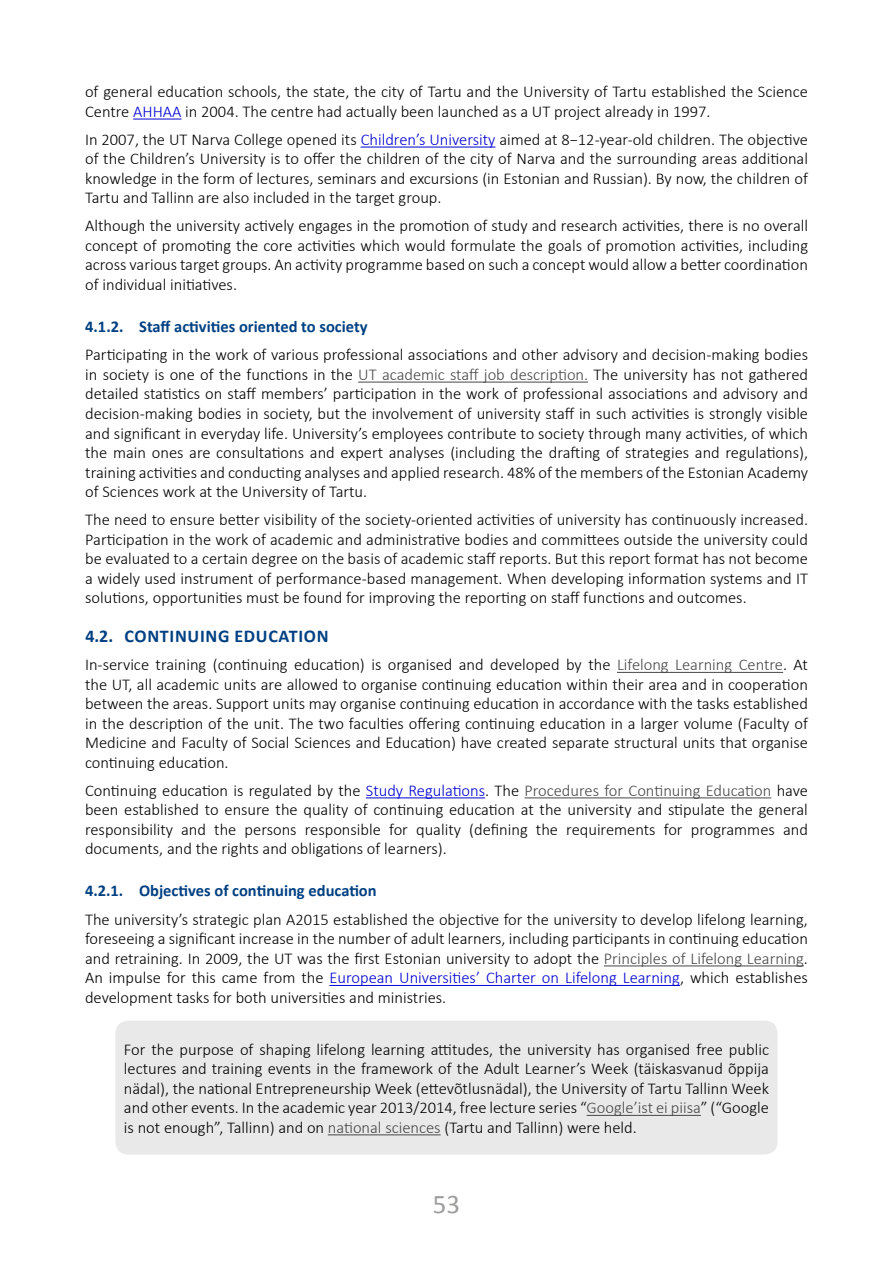
<style>
.page{position:relative;width:893px;height:1263px;background:#fff}
.page>*{position:absolute;margin:0;border:0;box-sizing:border-box;transform-origin:0 0}
.t1{font:27px "Calibri";color:#9d9d9c}
.t2{font:700 18px "Calibri";color:#004082}
.t3{font:300 16.5px/19.5px "Calibri";color:#000;text-align:justify}
.t4{font:700 16.5px "Calibri";color:#004082}
.s1{color:#0000d1}
.s2{color:#474747}
</style>
<div class="page">
<hr style="left:133px;top:119px;width:49px;height:1px;background:#0000d1">
<hr style="left:361px;top:147px;width:134px;height:1px;background:#0000d1">
<hr style="left:358px;top:382px;width:230px;height:1px;background:#474747">
<hr style="left:617px;top:672px;width:166px;height:1px;background:#474747">
<hr style="left:366px;top:798px;width:119px;height:1px;background:#0000d1">
<hr style="left:525px;top:798px;width:246px;height:1px;background:#474747">
<hr style="left:604px;top:966px;width:200px;height:1px;background:#474747">
<hr style="left:330px;top:985px;width:350px;height:1px;background:#0000d1">
<div style="left:115px;top:1020px;width:662px;height:134px;background:#e9e9e9;border-radius:13px"></div>
<hr style="left:587px;top:1115px;width:114px;height:1px;background:#474747">
<hr style="left:328px;top:1134px;width:113px;height:1px;background:#474747">
<p class="t3" style="left:85px;top:82px;width:724px">of general education schools, the state, the city of Tartu and the University of Tartu established the Science<br>Centre <span class="s1">AHHAA</span> in 2004. The centre had actually been launched as a UT project already in 1997.</p>
<p class="t3" style="left:85px;top:130px;width:725px">I n 2007, the UTNarva College opened its <span class="s1">Children’s University</span> aimed at 8−12-year-old children. The objective of the Children’s University is to offer the children of the city of Narva and the surrounding areas additional knowledge in the form of lectures, seminars and excursions (in Estonian and Russian). By now, the children of Tartu and Tallinn are also included in the target group.</p>
<p class="t3" style="left:85px;top:216px;width:724px">Although the university actively engages in the promotion of study and research activities, there is no overall concept of promoting the core activities which would formulate the goals of promotion activities, including across various target groups. An activity programme based on such a concept would allow a better coordination of individual initiatives.</p>
<p class="t4" style="left:85px;top:316px;width:284px">4.1.2. Staff activities oriented to society</p>
<p class="t3" style="left:85px;top:345px;width:724px">Participating in the work of various professional associations and other advisory and decision-making bodies in society is one of the functions in the <span class="s2">UT academic staff job description.</span> The university has not gathered detailed statistics on staff members’ participation in the work of professional associations and advisory and decision-making bodies in society, but the involvement of university staff in such activities is strongly visible and significant in everyday life. University’s employees contribute to society through many activities, of which the main ones are consultations and expert analyses (including the drafting of strategies and regulations), training activities and conducting analyses and applied research. 48% of the members of the Estonian Academy of Sciences work at the University of Tartu.</p>
<p class="t3" style="left:85px;top:510px;width:724px;text-align:left">The need to ensure better visibility of the society-oriented activities of university has continuously increased.<br>Participation in the work of academic and administrative bodies and committees outside the university could be evaluated to a certain degree on the basis of academic staff reports. But this report format has not become a widely used instrument of performance-based management. When developing information systems and IT solutions, opportunities must be found for improving the reporting on staff functions and outcomes.</p>
<p class="t2" style="left:85px;top:625px;width:61px">4.2. Continuin</p>
<p class="t2" style="left:218px;top:625px;width:28px">g education</p>
<p class="t3" style="left:85px;top:655px;width:725px">I n-service training (continuing education) is organised and developed by the <span class="s2">Lifelong Learning Centre</span>. At the UT, all academic units are allowed to organise continuing education within their area and in cooperation between the areas. Support units may organise continuing education in accordance with the tasks established in the description of the unit. The two faculties offering continuing education in a larger volume (Faculty of Medicine and Faculty of Social Sciences and Education) have created separate structural units that organise continuing education.</p>
<p class="t3" style="left:85px;top:780px;width:724px">Continuing education is regulated by the <span class="s1">Study Regulations</span>. The <span class="s2">Procedures for Continuing Education</span> have been established to ensure the quality of continuing education at the university and stipulate the general responsibility and the persons responsible for quality (defining the requirements for programmes and documents, and the rights and obligations of learners).</p>
<p class="t4" style="left:85px;top:880px;width:293px">4.2.1. Objectives of continuing education</p>
<p class="t3" style="left:85px;top:909px;width:724px">The university’s strategic plan A2015 established the objective for the university to develop lifelong learning, foreseeing a significant increase in the number of adult learners, including participants in continuing education and retraining. I n 2009, the UT was the first Estonian university to adopt the <span class="s2">Principles of Lifelong Learning</span>.<br>An impulse for this came from the <span class="s1">European Universities’ Charter on Lifelong Learning</span>, which establishes development tasks for both universities and ministries.</p>
<p class="t3" style="left:124px;top:1039px;width:647px">For the purpose of shaping lifelong learning attitudes, the university has organised free public lectures and training events in the framework of the Adult Learner’s Week (täiskasvanud õppija nädal), the national Entrepreneurship Week (ettevõtlusnädal), the University of Tartu Tallinn Week and other events. I n the academic year 2013/2014, free lecture series “<span class="s2">Google’ist ei piisa</span>” (“Google is not enough”, Tallinn) and on <span class="s2">national sciences</span> (Tartu and Tallinn) were held.</p>
<h1 class="t1" style="left:433px;top:1187px;width:29px">53</h1>
</div>
